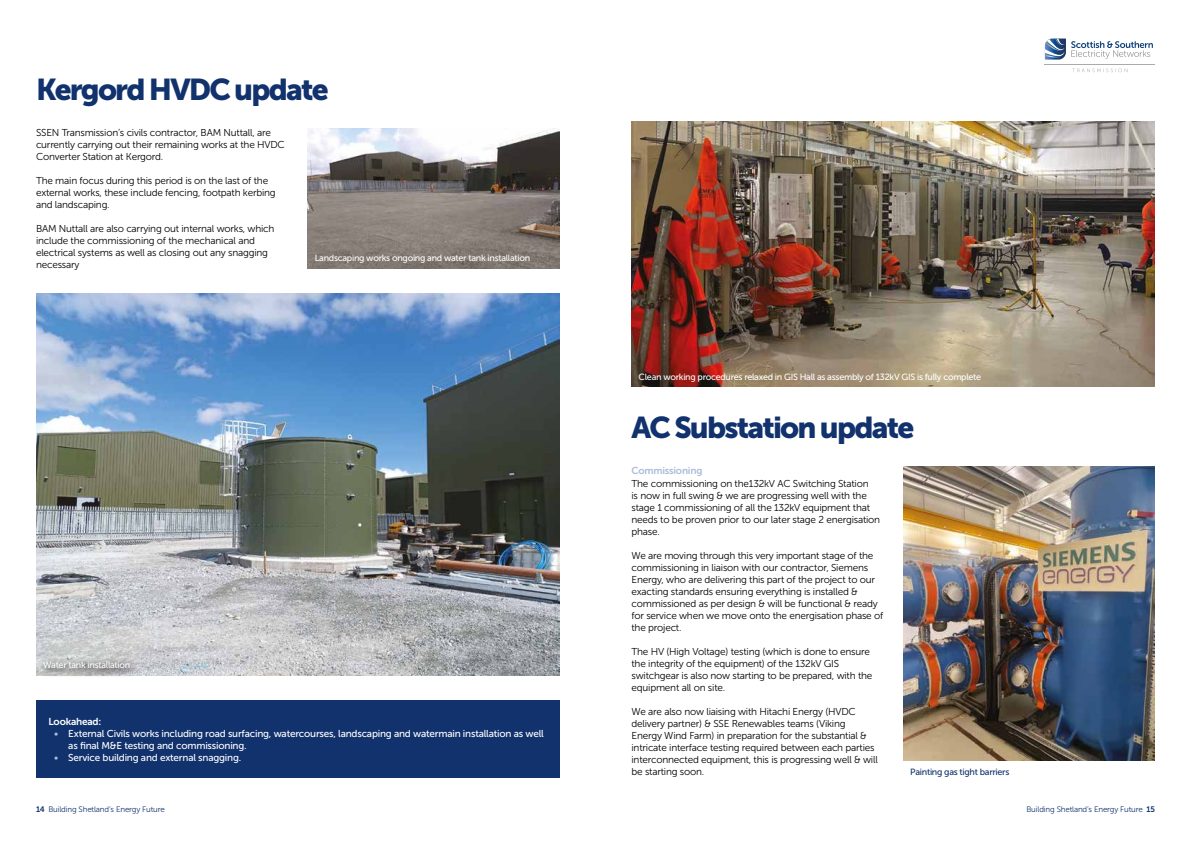
<style>
.page{position:relative;width:1191px;height:842px;background:#fff}
.page>*{position:absolute;margin:0;border:0;box-sizing:border-box;transform-origin:0 0}
.t1{font:30px "Museo Sans 900";letter-spacing:-.06em;color:#12326e}
.t2{font:10px/12px "Museo Sans 300";letter-spacing:-.02em;color:#000}
.t3{font:10px/12px "Museo Sans 500";letter-spacing:-.02em;color:#fff}
.t4{font:10px "Museo Sans 700";letter-spacing:-.02em;color:#aabdda}
.t5{font:10px "Museo Sans 700";letter-spacing:-.02em;color:#fff}
.t6{font:9px "Museo Sans 500";letter-spacing:-.03em;color:#fff}
.t7{font:9px "Museo Sans 500";letter-spacing:-.03em;color:#12326e}
.t8{font:8px "Museo Sans 300";letter-spacing:-.02em;color:#12326e}
.s1{color:#aabdda}
.s2{font-family:"Museo Sans 700"}
</style>
<div class="page">
<svg style="left:1072px;top:68px;width:55px;height:4px"></svg>
<hr style="left:1044px;top:64px;width:111px;height:1px;background:#a9abae">
<svg style="left:1045px;top:39px;width:107px;height:21px"></svg>
<div style="left:36px;top:700px;width:523px;height:78px;background:#12326e"></div>
<img style="left:308px;top:129px;width:251px;height:139px">
<img style="left:36px;top:293px;width:523px;height:382px">
<div style="left:37px;top:654px;width:103px;height:25px;background:#000;opacity:.5"></div>
<img style="left:903px;top:467px;width:252px;height:294px">
<img style="left:631px;top:122px;width:524px;height:265px">
<h1 class="t1" style="left:36px;top:73px;width:294px">Kergord HVDC update</h1>
<p class="t2" style="left:36px;top:127px;width:250px">SSEN Transmission’s civils contractor, BAM Nuttall, are currently carrying out their remaining works at the HVDC<br>Converter Station at Kergord.</p>
<p class="t2" style="left:36px;top:175px;width:241px">The main focus during this period is on the last of the external works, these include fencing, footpath kerbing and landscaping.</p>
<p class="t2" style="left:36px;top:223px;width:240px">BAM Nuttall are also carrying out internal works, which include the commissioning of the mechanical and electrical systems as well as closing out any snagging necessary</p>
<p class="t6" style="left:315px;top:253px;width:217px">Landscaping works ongoing and water tank installation</p>
<p class="t6" style="left:43px;top:660px;width:89px">Water tank installation</p>
<p class="t5" style="left:48px;top:716px;width:54px">Lookahead:</p>
<p class="t3" style="left:68px;top:727px;width:477px;text-indent:-14px"><span class="s1">•</span> External Civils works including road surfacing, watercourses, landscaping and watermain installation as well as final M&amp;E testing and commissioning.</p>
<p class="t3" style="left:54px;top:751px;width:189px"><span class="s1">•</span> Service building and external snagging.</p>
<p class="t6" style="left:638px;top:372px;width:344px">Clean working procedures relaxed in GIS Hall as assembly of 132kV GIS is fully complete</p>
<h1 class="t1" style="left:631px;top:410px;width:284px">AC Substation update</h1>
<p class="t4" style="left:631px;top:465px;width:72px">Commissioning</p>
<p class="t2" style="left:631px;top:477px;width:250px">The commissioning on the132kV AC Switching Station<br>is now in full swing &amp; we are progressing well with the stage 1 commissioning of all the 132kV equipment that needs to be proven prior to our later stage 2 energisation phase.</p>
<p class="t2" style="left:631px;top:549px;width:253px">We are moving through this very important stage of the commissioning in liaison with our contractor, Siemens Energy, who are delivering this part of the project to our exacting standards ensuring everything is installed &amp; commissioned as per design &amp; will be functional &amp; ready for service when we move onto the energisation phase of the project.</p>
<p class="t2" style="left:631px;top:645px;width:242px">The HV (High Voltage) testing (which is done to ensure the integrity of the equipment) of the 132kV GIS switchgear is also now starting to be prepared, with the equipment all on site.</p>
<p class="t2" style="left:631px;top:705px;width:248px">We are also now liaising with Hitachi Energy (HVDC delivery partner) &amp; SSE Renewables teams (Viking Energy Wind Farm) in preparation for the substantial &amp; intricate interface testing required between each parties interconnected equipment, this is progressing well &amp; will be starting soon.</p>
<p class="t7" style="left:910px;top:766px;width:101px">Painting gas tight barriers</p>
<p class="t8" style="left:36px;top:805px;width:130px"><span class="s2">14</span> Building Shetland’s Energy Future</p>
<p class="t8" style="left:1026px;top:805px;width:130px">Building Shetland’s Energy Future <span class="s2">15</span></p>
</div>
